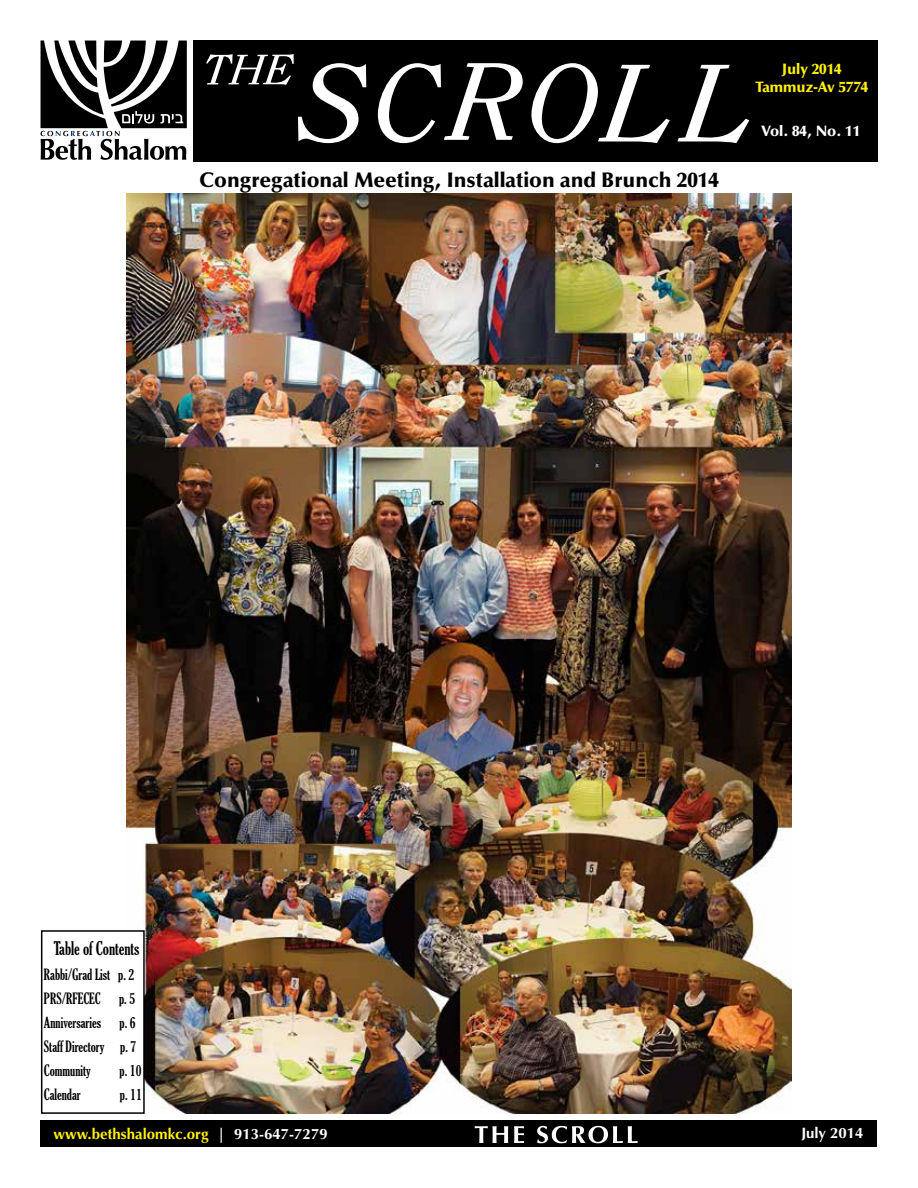
<style>
.page{position:relative;width:918px;height:1188px;background:#fff}
.page>*{position:absolute;margin:0;border:0;box-sizing:border-box;transform-origin:0 0}
.t1{font:900 21px "Optima LT Std";color:#000}
.t2{font:extra-condensed 18px "Gloucester";color:#000}
.t3{font:extra-condensed 15px/24px "Gloucester";color:#000}
.t4{font:700 15px "Optima LT Std";color:#fff200}
.t5{font:900 15px/18px "Optima LT Std";color:#fff200;text-align:center}
.t6{font:900 15px "Optima LT Std";color:#fff}
.t7{font:700 15px "Optima LT Std";color:#fff}
.s1{color:#fff}
</style>
<div class="page">
<div style="left:40px;top:1120px;width:837px;height:28px;background:#000"></div>
<svg style="left:41px;top:41px;width:146px;height:119px"></svg>
<div style="left:193px;top:40px;width:685px;height:122px;background:#000"></div>
<svg style="left:206px;top:54px;width:160px;height:89px"></svg>
<svg style="left:378px;top:63px;width:145px;height:80px"></svg>
<svg style="left:531px;top:63px;width:139px;height:80px"></svg>
<svg style="left:677px;top:65px;width:72px;height:78px"></svg>
<svg style="left:475px;top:1126px;width:33px;height:17px"></svg>
<svg style="left:514px;top:1126px;width:10px;height:17px"></svg>
<svg style="left:537px;top:1126px;width:101px;height:17px"></svg>
<img style="left:126px;top:193px;width:666px;height:921px">
<div style="left:42px;top:931px;width:102px;height:182px;background:#fff"></div>
<div style="left:41px;top:930px;width:104px;height:184px;border:2px solid #000"></div>
<p class="t5" style="left:755px;top:60px;width:115px">July 2014<br>Tammuz-Av 5774</p>
<h1 class="t1" style="left:199px;top:168px;width:521px">Congregational Meeting, Installation and Brunch 2014</h1>
<p class="t6" style="left:761px;top:122px;width:100px">Vol. 84, No. 11</p>
<p class="t2" style="left:54px;top:938px;width:87px">Table of Contents</p>
<p class="t3" style="left:44px;top:962px;width:94px">Rabbi/Grad List p. 2<br>PRS/RFECEC p. 5<br>Anniversaries p. 6<br>Staff Directory p. 7<br>Community</p>
<p class="t3" style="left:120px;top:1058px;width:23px">p. 10</p>
<p class="t3" style="left:44px;top:1082px;width:38px">Calendar</p>
<p class="t3" style="left:120px;top:1082px;width:23px">p. 11</p>
<p class="t4" style="left:53px;top:1125px;width:276px">www.bethshalomkc.org <span class="s1">| 913-647-7279</span></p>
<p class="t7" style="left:801px;top:1125px;width:64px">July 2014</p>
</div>
